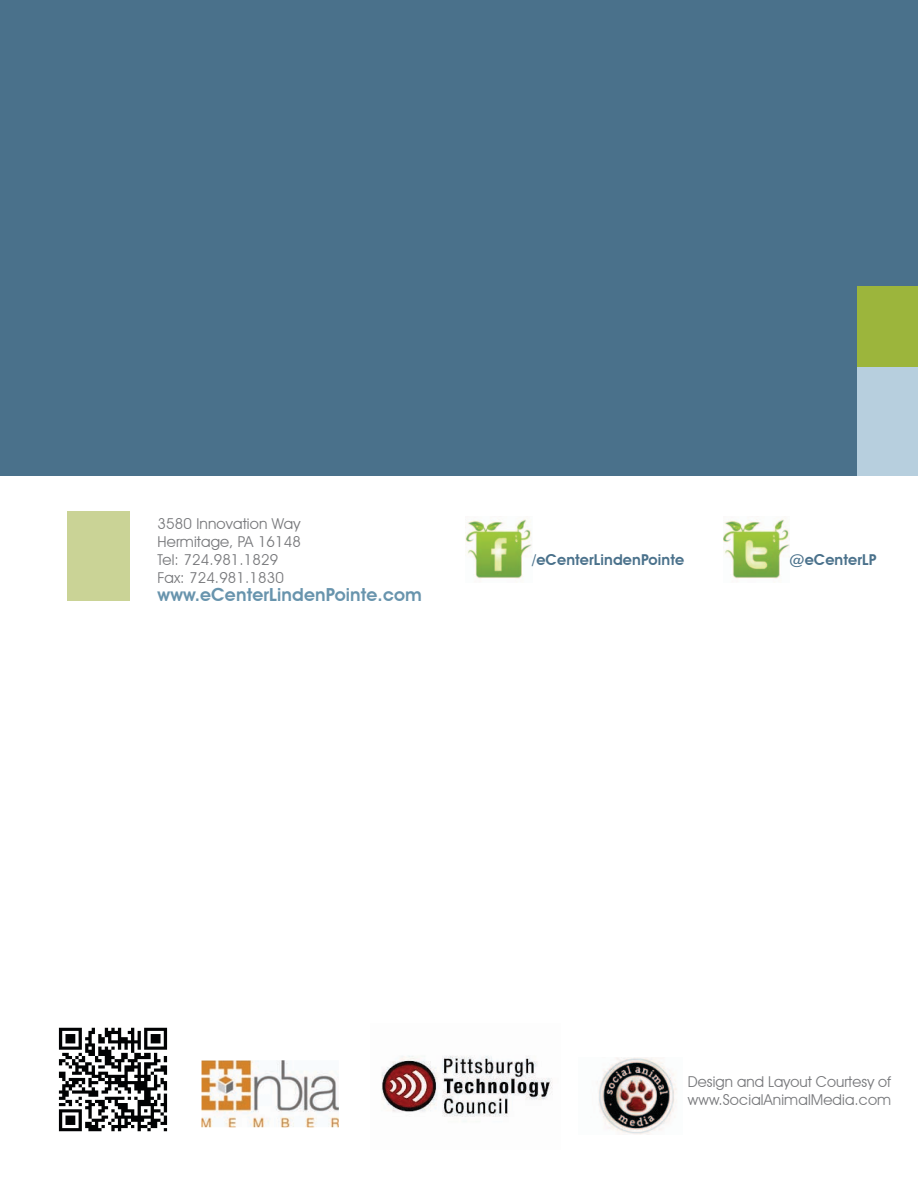
<style>
.page{position:relative;width:918px;height:1188px;background:#fff}
.page>*{position:absolute;margin:0;border:0;box-sizing:border-box;transform-origin:0 0}
.t1{font:600 18px "Avant Garde IT Cby BT";letter-spacing:.01em;color:#6894ad}
.t2{font:15px/18px "Avant Garde IT Cby BT";letter-spacing:.01em;color:#77787b}
.t3{font:600 15px "Avant Garde IT Cby BT";letter-spacing:.01em;color:#4a718b}
</style>
<div class="page">
<div style="left:0;top:0;width:918px;height:476px;background:#4a718b"></div>
<div style="left:858px;top:367px;width:60px;height:109px;background:#b7cfde"></div>
<div style="left:858px;top:286px;width:60px;height:81px;background:#9cb53c"></div>
<div style="left:68px;top:511px;width:62px;height:90px;background:#cad396"></div>
<img style="left:466px;top:518px;width:66px;height:65px">
<img style="left:723px;top:518px;width:67px;height:65px">
<img style="left:202px;top:1060px;width:137px;height:67px">
<img style="left:381px;top:1056px;width:172px;height:66px">
<img style="left:598px;top:1057px;width:79px;height:77px">
<img style="left:58px;top:1027px;width:110px;height:105px">
<p class="t2" style="left:157px;top:514px;width:145px">3580 Innovation Way<br>Hermitage, PA 16148<br>Tel: 724.981.1829<br>Fax: 724.981.1830</p>
<p class="t1" style="left:157px;top:584px;width:266px">www.eCenterLindenPointe.com</p>
<p class="t3" style="left:532px;top:550px;width:154px">/eCenterLindenPointe</p>
<p class="t3" style="left:790px;top:550px;width:89px">@eCenterLP</p>
<p class="t2" style="left:688px;top:1072px;width:205px">Design and Layout Courtesy of www.SocialAnimalMedia.com</p>
</div>
